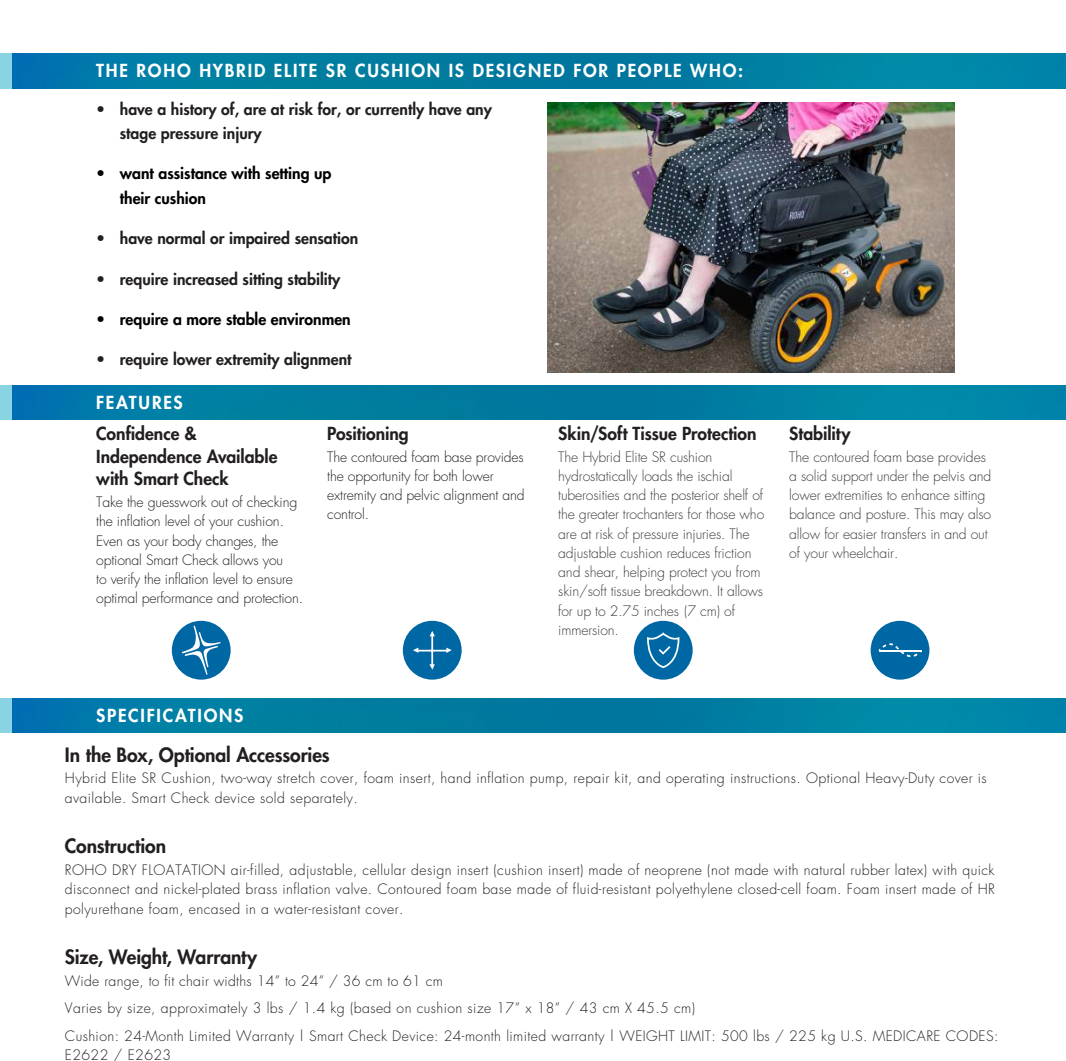
<style>
.page{position:relative;width:1066px;height:1061px;background:#fff}
.page>*{position:absolute;margin:0;border:0;box-sizing:border-box;transform-origin:0 0}
.t1{font:800 19.25px "Futura";letter-spacing:-.005em;color:#231f20}
.t2{font:800 17.5px/22.8px "Futura";color:#231f20}
.t3{font:800 17.5px "Futura";letter-spacing:.1em;color:#fff}
.t4{font:800 15.75px/24.5px "Futura";color:#231f20}
.t5{font:800 15.75px/24.5px "Futura";color:#000}
.t6{font:300 14px/19.2px "Futura";letter-spacing:.03em;color:#231f20}
.t7{font:300 14px/19.2px "Futura";letter-spacing:-.01em;color:#3e3e3f}
.t8{font:300 14px/19.2px "Futura";letter-spacing:-.01em;color:#231f20}
.s1{color:#fff}
</style>
<div class="page">
<img style="left:12px;top:53px;width:1054px;height:36px">
<img style="left:12px;top:385px;width:1054px;height:35px">
<img style="left:12px;top:698px;width:1054px;height:34px">
<img style="left:548px;top:102px;width:407px;height:270px">
<div style="left:172px;top:620px;width:59px;height:59px;background:#0067a5;border-radius:50%"></div>
<svg style="left:182px;top:625px;width:39px;height:49px"></svg>
<div style="left:403px;top:620px;width:59px;height:59px;background:#0067a5;border-radius:50%"></div>
<hr style="left:417px;top:649px;width:31px;height:2px;background:#fff">
<hr style="left:431px;top:635px;width:2px;height:31px;background:#fff">
<svg style="left:430px;top:631px;width:5px;height:5px"></svg>
<svg style="left:430px;top:664px;width:5px;height:5px"></svg>
<svg style="left:413px;top:647px;width:5px;height:5px"></svg>
<svg style="left:446px;top:647px;width:5px;height:5px"></svg>
<div style="left:634px;top:620px;width:58px;height:59px;background:#0067a5;border-radius:50%"></div>
<svg style="left:647px;top:633px;width:33px;height:35px"></svg>
<div style="left:870px;top:620px;width:59px;height:59px;background:#0067a5;border-radius:50%"></div>
<svg style="left:878px;top:643px;width:43px;height:14px"></svg>
<p class="t3" style="left:96px;top:59px;width:648px">THE ROHO HYBRID ELITE SR CUSHION IS DESIGNED FOR PEOPLE WHO:</p>
<p class="t4" style="left:120px;top:96px;width:374px;text-indent:-24px">• have a history of, are at risk for, or currently have any stage pressure injury</p>
<p class="t5" style="left:120px;top:161px;width:213px;text-indent:-24px">• want assistance with setting up their cushion</p>
<p class="t4" style="left:96px;top:226px;width:264px">• have normal or impaired sensation</p>
<p class="t4" style="left:96px;top:266px;width:246px">• require increased sitting stability</p>
<p class="t5" style="left:96px;top:306px;width:348px">• require a more stable environmen<span class="s1">t for transfers</span></p>
<p class="t4" style="left:96px;top:346px;width:257px">• require lower extremity alignment</p>
<p class="t3" style="left:96px;top:390px;width:88px">FEATURES</p>
<p class="t2" style="left:96px;top:421px;width:183px">Confidence &amp;<br>Independence Available with Smart Check</p>
<p class="t8" style="left:96px;top:492px;width:208px">Take the guesswork out of checking the inflation level of your cushion.<br>Even as your body changes, the optional Smart Check allows you<br>to verify the inflation level to ensure optimal performance and protection.</p>
<p class="t2" style="left:327px;top:421px;width:83px">Positioning</p>
<p class="t8" style="left:327px;top:447px;width:199px">The contoured foam base provides the opportunity for both lower extremity and pelvic alignment and control.</p>
<p class="t2" style="left:558px;top:421px;width:200px">Skin/Soft Tissue Protection</p>
<p class="t7" style="left:558px;top:447px;width:208px">The Hybrid Elite SR cushion hydrostatically loads the ischial tuberosities and the posterior shelf of the greater trochanters for those who are at risk of pressure injuries. The adjustable cushion reduces friction and shear, helping protect you from skin/soft tissue breakdown. It allows for up to 2.75 inches (7 cm) of immersion.</p>
<p class="t2" style="left:789px;top:421px;width:63px">Stability</p>
<p class="t7" style="left:789px;top:447px;width:203px">The contoured foam base provides a solid support under the pelvis and lower extremities to enhance sitting balance and posture. This may also allow for easier transfers in and out of your wheelchair.</p>
<p class="t3" style="left:96px;top:703px;width:149px">SPECIFICATIONS</p>
<h1 class="t1" style="left:65px;top:741px;width:266px">In the Box, Optional Accessories</h1>
<p class="t6" style="left:65px;top:768px;width:923px">Hybrid Elite SR Cushion, two-way stretch cover, foam insert, hand inflation pump, repair kit, and operating instructions. Optional Heavy-Duty cover is available. Smart Check device sold separately.</p>
<h1 class="t1" style="left:65px;top:833px;width:103px">Construction</h1>
<p class="t6" style="left:65px;top:860px;width:931px;text-align:justify">ROHO DRY FLOATATION air-filled, adjustable, cellular design insert (cushion insert) made of neoprene (not made with natural rubber latex) with quick disconnect and nickel-plated brass inflation valve. Contoured foam base made of fluid-resistant polyethylene closed-cell foam. Foam insert made of HR polyurethane foam, encased in a water-resistant cover.</p>
<h1 class="t1" style="left:65px;top:944px;width:194px">Size, Weight, Warranty</h1>
<p class="t6" style="left:65px;top:967px;width:935px;line-height:27.1px">Wide range, to fit chair widths 14” to 24” / 36 cm to 61 cm<br>Varies by size, approximately 3 lbs / 1.4 kg (based on cushion size 17” x 18” / 43 cm X 45.5 cm)<br>Cushion: 24-Month Limited Warranty | Smart Check Device: 24-month limited warranty | WEIGHT LIMIT: 500 lbs / 225 kg U.S. MEDICARE CODES:</p>
<p class="t6" style="left:65px;top:1044px;width:108px">E2622 / E2623</p>
</div>
